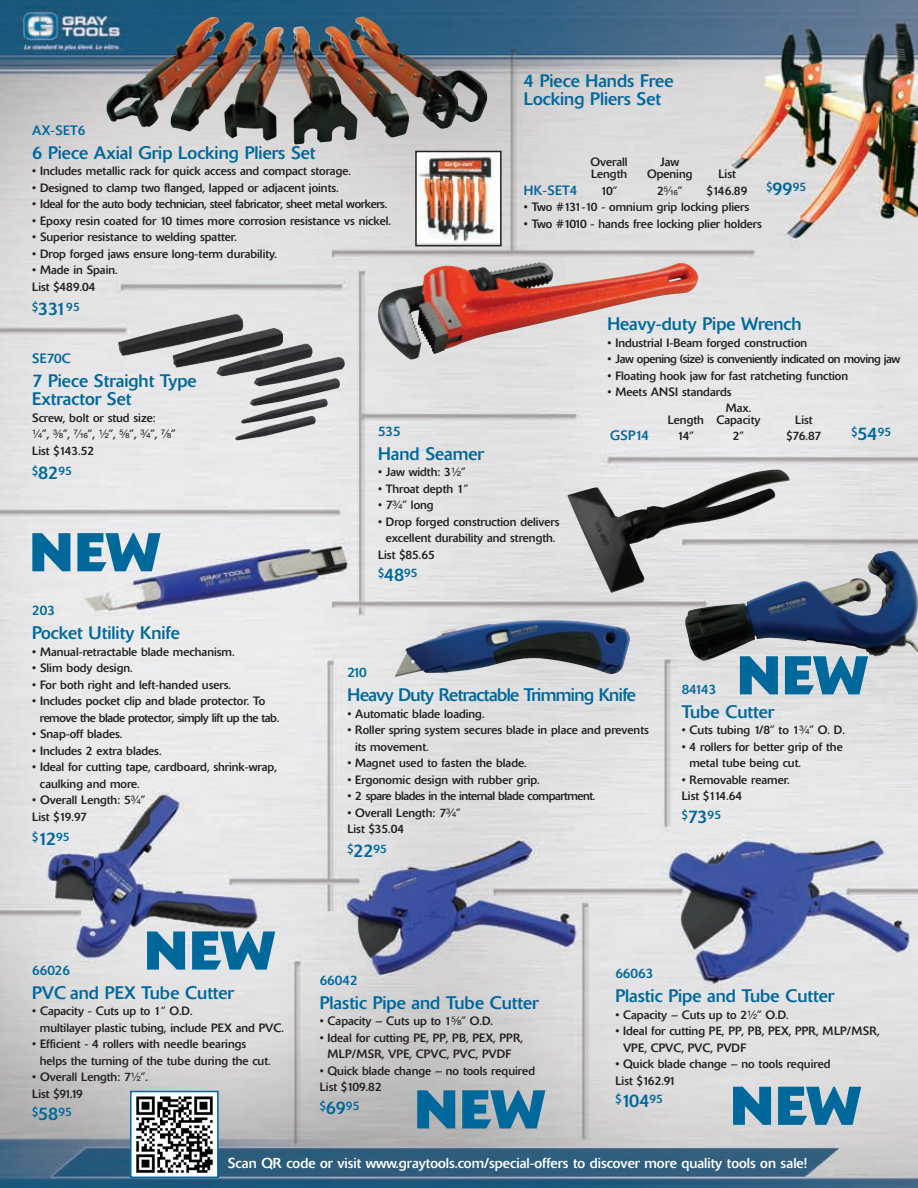
<style>
.page{position:relative;width:918px;height:1188px;background:#fff}
.page>*{position:absolute;margin:0;border:0;box-sizing:border-box;transform-origin:0 0}
.t1{font:700 54px "Delta";letter-spacing:.01em;color:#00689b}
.t2{font:18px/18px "Delta";color:#00689b}
.t3{font:18px "Delta";letter-spacing:-.035em;color:#00689b}
.t4{font:14.25px "Delta";color:#fff}
.t5{font:13.5px "Delta";color:#00689b}
.t6{font:12px/16.5px "Delta";color:#231f20}
.t7{font:12px "Delta";letter-spacing:-.035em;color:#231f20}
.t8{font:12px/16.5px "Delta";letter-spacing:-.025em;color:#231f20}
.t9{font:12px "Delta";letter-spacing:-.03em;color:#231f20}
.t10{font:12px "Delta";color:#00689b}
.t11{font:12px "Helvetica Fraction";color:#231f20}
.s1{font-size:18px}
.s2{font-family:"Delta"}
.s3{color:#00689b}
.s4{font-size:18px;color:#00689b}
.s5{font-family:"Helvetica Fraction"}
</style>
<div class="page">
<img style="left:0;top:0;width:918px;height:1188px">
<img style="left:696px;top:551px;width:222px;height:110px">
<img style="left:395px;top:620px;width:235px;height:57px">
<img style="left:418px;top:154px;width:81px;height:88px">
<div style="left:415px;top:151px;width:87px;height:95px;border:2px solid #231f20"></div>
<img style="left:135px;top:27px;width:311px;height:111px">
<img style="left:378px;top:262px;width:320px;height:98px">
<img style="left:133px;top:1094px;width:83px;height:81px">
<div style="left:130px;top:1091px;width:89px;height:87px;border:2px solid #00689b"></div>
<img style="left:118px;top:314px;width:227px;height:126px">
<img style="left:567px;top:470px;width:223px;height:123px">
<h2 class="t2" style="left:524px;top:73px;width:151px">4 Piece Hands Free<br>Locking Pliers Set</h2>
<p class="t5" style="left:32px;top:125px;width:55px">AX-SET6</p>
<h2 class="t2" style="left:32px;top:145px;width:285px">6 Piece Axial Grip Locking Pliers Set</h2>
<p class="t6" style="left:32px;top:164px;width:320px">• Includes metallic rack for quick access and compact storage.</p>
<p class="t6" style="left:32px;top:181px;width:308px">• Designed to clamp two flanged, lapped or adjacent joints.</p>
<p class="t9" style="left:32px;top:200px;width:357px">• Ideal for the auto body technician, steel fabricator, sheet metal workers.</p>
<p class="t6" style="left:32px;top:214px;width:360px">• Epoxy resin coated for 10 times more corrosion resistance vs nickel.</p>
<p class="t6" style="left:32px;top:230px;width:206px">• Superior resistance to welding spatter.</p>
<p class="t6" style="left:32px;top:247px;width:246px">• Drop forged jaws ensure long-term durability.</p>
<p class="t6" style="left:32px;top:263px;width:87px">• Made in Spain.<br>List $489.04</p>
<p class="t10" style="left:32px;top:303px;width:49px">$<span class="s1">331</span>95</p>
<p class="t6" style="left:591px;top:155px;width:39px">Overall</p>
<p class="t6" style="left:660px;top:155px;width:20px">Jaw</p>
<p class="t6" style="left:591px;top:167px;width:38px">Length</p>
<p class="t6" style="left:647px;top:167px;width:47px">Opening</p>
<p class="t6" style="left:718px;top:167px;width:19px">List</p>
<p class="t5" style="left:524px;top:185px;width:55px">HK-SET4</p>
<p class="t6" style="left:601px;top:184px;width:18px">10”</p>
<p class="t11" style="left:657px;top:186px;width:27px"><span class="s2">2</span>⁵⁄₁₆<span class="s2">”</span></p>
<p class="t6" style="left:707px;top:184px;width:42px">$146.89</p>
<p class="t10" style="left:766px;top:183px;width:41px">$<span class="s1">99</span>95</p>
<p class="t6" style="left:524px;top:200px;width:227px">• Two #131-10 - omnium grip locking pliers</p>
<p class="t6" style="left:524px;top:217px;width:239px">• Two #1010 - hands free locking plier holders</p>
<h2 class="t2" style="left:607px;top:317px;width:196px">Heavy-duty Pipe Wrench</h2>
<p class="t6" style="left:607px;top:336px;width:201px">• Industrial I-Beam forged construction</p>
<p class="t7" style="left:607px;top:355px;width:294px">• Jaw opening (size) is conveniently indicated on moving jaw</p>
<p class="t6" style="left:607px;top:369px;width:242px">• Floating hook jaw for fast ratcheting function</p>
<p class="t6" style="left:607px;top:385px;width:126px">• Meets ANSI standards</p>
<p class="t5" style="left:32px;top:354px;width:40px">SE70C</p>
<h2 class="t2" style="left:32px;top:374px;width:166px">7 Piece Straight Type<br>Extractor Set</h2>
<p class="t6" style="left:32px;top:411px;width:125px">Screw, bolt or stud size:</p>
<p class="t11" style="left:32px;top:429px;width:145px">¹⁄₄<span class="s2">”,</span> ³⁄₈<span class="s2">”,</span> ⁷⁄₁₆<span class="s2">”,</span> ¹⁄₂<span class="s2">”,</span> ⁵⁄₈<span class="s2">”,</span> ³⁄₄<span class="s2">”,</span> ⁷⁄₈<span class="s2">”</span></p>
<p class="t6" style="left:32px;top:442px;width:64px;line-height:20.2px">List $143.52 <span class="s3">$</span><span class="s4">82</span><span class="s3">95</span></p>
<p class="t6" style="left:668px;top:403px;width:94px;line-height:12px;text-indent:58px">Max.<br>Length Capacity</p>
<p class="t6" style="left:795px;top:413px;width:19px">List</p>
<p class="t5" style="left:378px;top:426px;width:24px">535</p>
<h2 class="t2" style="left:378px;top:446px;width:107px">Hand Seamer</h2>
<p class="t6" style="left:378px;top:465px;width:89px">• Jaw width: 3<span class="s5">¹⁄₂</span>”</p>
<p class="t6" style="left:378px;top:482px;width:92px">• Throat depth 1”</p>
<p class="t6" style="left:378px;top:498px;width:57px">• 7<span class="s5">³⁄₄</span>” long</p>
<p class="t6" style="left:378px;top:515px;width:183px">• Drop forged construction delivers</p>
<p class="t6" style="left:386px;top:531px;width:171px">excellent durability and strength.</p>
<p class="t6" style="left:378px;top:548px;width:58px">List $85.65</p>
<p class="t10" style="left:378px;top:569px;width:41px">$<span class="s1">48</span>95</p>
<p class="t5" style="left:610px;top:431px;width:40px">GSP14</p>
<p class="t6" style="left:678px;top:429px;width:18px">14”</p>
<p class="t6" style="left:733px;top:429px;width:13px">2”</p>
<p class="t6" style="left:786px;top:429px;width:36px">$76.87</p>
<p class="t10" style="left:851px;top:428px;width:41px">$<span class="s1">54</span>95</p>
<h1 class="t1" style="left:30px;top:533px;width:132px">NEW</h1>
<p class="t5" style="left:32px;top:606px;width:24px">203</p>
<h2 class="t2" style="left:32px;top:626px;width:149px">Pocket Utility Knife</h2>
<p class="t6" style="left:32px;top:644px;width:204px">• Manual-retractable blade mechanism.</p>
<p class="t6" style="left:32px;top:661px;width:102px">• Slim body design.</p>
<p class="t6" style="left:32px;top:677px;width:200px">• For both right and left-handed users.</p>
<p class="t8" style="left:40px;top:694px;width:241px;text-indent:-8px">• Includes pocket clip and blade protector. To remove the blade protector, simply lift up the tab.</p>
<p class="t6" style="left:32px;top:727px;width:92px">• Snap-off blades.</p>
<p class="t6" style="left:32px;top:743px;width:131px">• Includes 2 extra blades.</p>
<p class="t6" style="left:40px;top:760px;width:238px;text-indent:-8px">• Ideal for cutting tape, cardboard, shrink-wrap, caulking and more.</p>
<p class="t6" style="left:32px;top:793px;width:115px">• Overall Length: 5<span class="s5">³⁄₄</span>”<br>List $19.97</p>
<p class="t10" style="left:32px;top:832px;width:39px">$<span class="s1">12</span>95</p>
<h1 class="t1" style="left:145px;top:931px;width:132px">NEW</h1>
<p class="t5" style="left:32px;top:965px;width:39px">66026</p>
<h2 class="t2" style="left:32px;top:985px;width:203px">PVC and PEX Tube Cutter</h2>
<p class="t6" style="left:40px;top:1004px;width:246px;text-indent:-8px">• Capacity - Cuts up to 1” O.D.<br>multilayer plastic tubing, include PEX and PVC.</p>
<p class="t6" style="left:40px;top:1037px;width:232px;text-indent:-8px">• Efficient - 4 rollers with needle bearings helps the turning of the tube during the cut.</p>
<p class="t6" style="left:32px;top:1070px;width:117px">• Overall Length: 7<span class="s5">¹⁄₂</span>”.<br>List $91.19</p>
<p class="t10" style="left:32px;top:1108px;width:41px">$<span class="s1">58</span>95</p>
<p class="t5" style="left:347px;top:668px;width:21px">210</p>
<h2 class="t3" style="left:347px;top:688px;width:290px">Heavy Duty Retractable Trimming Knife</h2>
<p class="t6" style="left:347px;top:706px;width:139px">• Automatic blade loading.</p>
<p class="t6" style="left:355px;top:723px;width:295px;text-indent:-8px">• Roller spring system secures blade in place and prevents its movement.</p>
<p class="t6" style="left:347px;top:756px;width:181px">• Magnet used to fasten the blade.</p>
<p class="t6" style="left:347px;top:772px;width:194px">• Ergonomic design with rubber grip.</p>
<p class="t7" style="left:347px;top:792px;width:250px">• 2 spare blades in the internal blade compartment.</p>
<p class="t6" style="left:347px;top:805px;width:115px">• Overall Length: 7<span class="s5">³⁄₄</span>”<br>List $35.04</p>
<p class="t10" style="left:347px;top:845px;width:41px">$<span class="s1">22</span>95</p>
<h1 class="t1" style="left:738px;top:656px;width:132px">NEW</h1>
<p class="t5" style="left:682px;top:684px;width:36px">84143</p>
<h2 class="t2" style="left:682px;top:704px;width:94px">Tube Cutter</h2>
<p class="t6" style="left:682px;top:723px;width:165px">• Cuts tubing 1/8” to 1<span class="s5">³⁄₄</span>” O. D.</p>
<p class="t6" style="left:689px;top:740px;width:155px;text-indent:-8px">• 4 rollers for better grip of the metal tube being cut.</p>
<p class="t6" style="left:682px;top:773px;width:109px">• Removable reamer.<br>List $114.64</p>
<p class="t10" style="left:682px;top:810px;width:41px">$<span class="s1">73</span>95</p>
<p class="t5" style="left:615px;top:969px;width:39px">66063</p>
<h2 class="t2" style="left:615px;top:989px;width:220px">Plastic Pipe and Tube Cutter</h2>
<p class="t6" style="left:615px;top:1008px;width:175px">• Capacity – Cuts up to 2<span class="s5">¹⁄₂</span>” O.D.</p>
<p class="t6" style="left:623px;top:1024px;width:258px;text-indent:-8px">• Ideal for cutting PE, PP, PB, PEX, PPR, MLP/MSR,<br>VPE, CPVC, PVC, PVDF</p>
<p class="t6" style="left:615px;top:1057px;width:217px">• Quick blade change – no tools required<br>List $162.91</p>
<p class="t10" style="left:615px;top:1095px;width:49px">$<span class="s1">104</span>95</p>
<p class="t5" style="left:320px;top:975px;width:39px">66042</p>
<h2 class="t2" style="left:320px;top:995px;width:220px">Plastic Pipe and Tube Cutter</h2>
<p class="t6" style="left:320px;top:1014px;width:175px">• Capacity – Cuts up to 1<span class="s5">⁵⁄₈</span>” O.D.</p>
<p class="t6" style="left:320px;top:1030px;width:205px;text-align:center">• Ideal for cutting PE, PP, PB, PEX, PPR,<br>MLP/MSR, VPE, CPVC, PVC, PVDF</p>
<p class="t6" style="left:320px;top:1063px;width:217px">• Quick blade change – no tools required<br>List $109.82</p>
<p class="t10" style="left:320px;top:1101px;width:41px">$<span class="s1">69</span>95</p>
<h1 class="t1" style="left:415px;top:1090px;width:132px">NEW</h1>
<h1 class="t1" style="left:731px;top:1087px;width:132px">NEW</h1>
<p class="t4" style="left:228px;top:1158px;width:581px">Scan QR code or visit www.graytools.com/special-offers to discover more quality tools on sale!</p>
</div>
